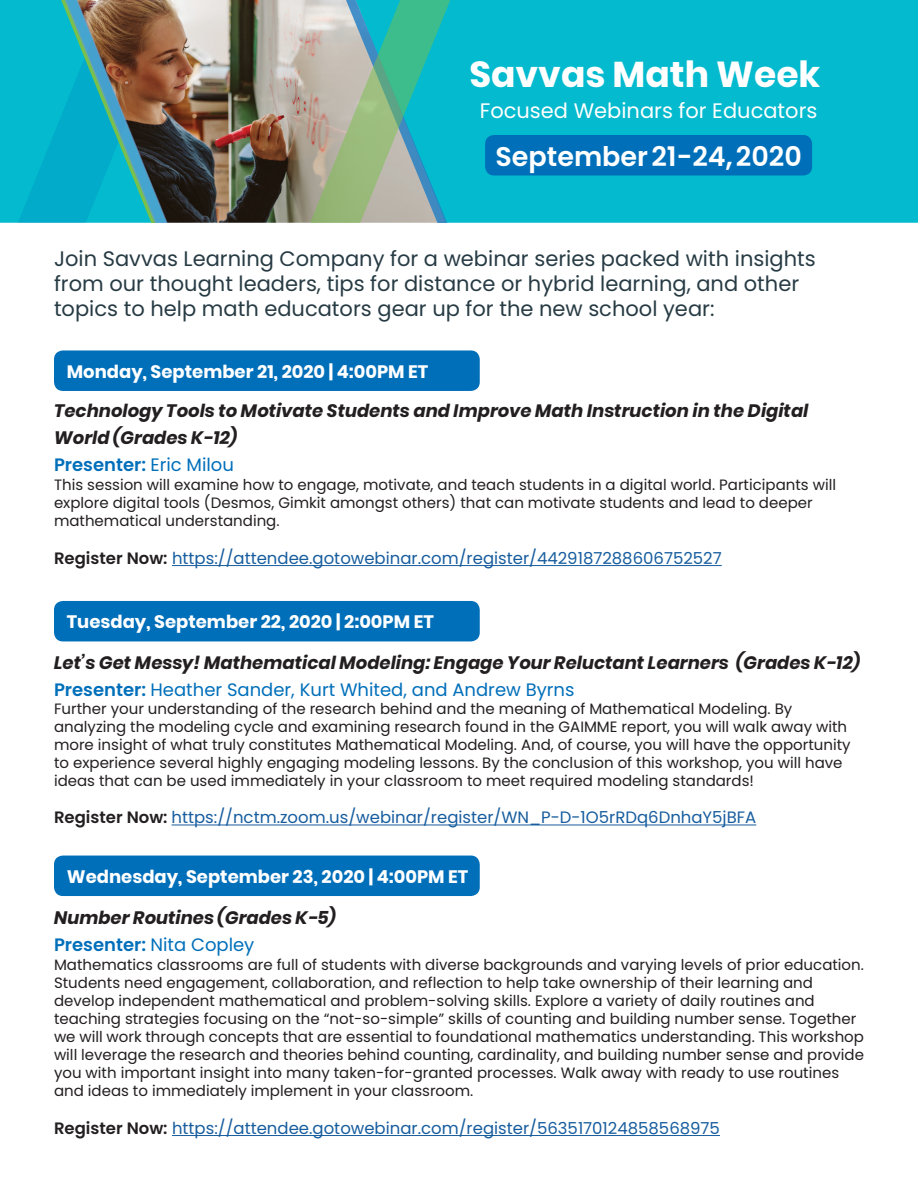
<style>
.page{position:relative;width:918px;height:1188px;background:#fff}
.page>*{position:absolute;margin:0;border:0;box-sizing:border-box;transform-origin:0 0}
.t1{font:700 36px "Poppins";color:#fff}
.t2{font:600 27px "Poppins";color:#fff}
.t3{font:21px/25.2px "Poppins";color:#273b44}
.t4{font:21px "Poppins";color:#fff}
.t5{font:italic 700 18px/27px "Poppins";color:#231f20}
.t6{font:700 18px "Poppins";color:#fff}
.t7{font:18px "Poppins";color:#006fba}
.t8{font:600 18px "Poppins";color:#006fba}
.t9{font:16.5px "Poppins";color:#175d9e}
.t10{font:15px/18px "Poppins";color:#231f20}
.s1{font-weight:400}
.s2{font-weight:600;color:#231f20}
.s3{font-weight:600}
</style>
<div class="page">
<div style="left:464px;top:0;width:454px;height:223px;background:#03bace"></div>
<img style="left:188px;top:0;width:115px;height:223px">
<svg style="left:0;top:0;width:188px;height:223px;background:#309096"></svg>
<svg style="left:303px;top:0;width:161px;height:223px;background:#6fb7a9"></svg>
<div style="left:485px;top:135px;width:327px;height:41px;background:#006fba;border-radius:9px"></div>
<hr style="left:172px;top:565px;width:550px;height:1px;background:#175d9e">
<hr style="left:172px;top:825px;width:584px;height:1px;background:#175d9e">
<hr style="left:172px;top:1135px;width:548px;height:1px;background:#175d9e">
<div style="left:54px;top:350px;width:426px;height:41px;background:#006fba;border-radius:9px"></div>
<div style="left:54px;top:856px;width:426px;height:40px;background:#006fba;border-radius:9px"></div>
<div style="left:54px;top:601px;width:426px;height:40px;background:#006fba;border-radius:9px"></div>
<p class="t1" style="left:469px;top:54px;width:353px">Savvas Math Week</p>
<p class="t4" style="left:480px;top:99px;width:339px">Focused Webinars for Educators</p>
<p class="t2" style="left:495px;top:141px;width:308px">September 21-24, 2020</p>
<p class="t3" style="left:54px;top:246px;width:763px">Join Savvas Learning Company for a webinar series packed with insights from our thought leaders, tips for distance or hybrid learning, and other topics to help math educators gear up for the new school year:</p>
<p class="t6" style="left:67px;top:361px;width:363px">Monday, September 21, 2020 | 4:00PM ET</p>
<p class="t5" style="left:54px;top:397px;width:756px">Technology Tools to Motivate Students and Improve Math Instruction in the Digital<br>World (Grades K-12)</p>
<p class="t8" style="left:54px;top:454px;width:182px">Presenter: <span class="s1">Eric Milou</span></p>
<p class="t10" style="left:54px;top:476px;width:784px">This session will examine how to engage, motivate, and teach students in a digital world. Participants will explore digital tools (Desmos, Gimkit amongst others) that can motivate students and lead to deeper mathematical understanding.</p>
<p class="t9" style="left:54px;top:549px;width:669px"><span class="s2">Register Now:</span> https://attendee.gotowebinar.com/register/4429187288606752527</p>
<p class="t6" style="left:67px;top:612px;width:368px">Tuesday, September 22, 2020 | 2:00PM ET</p>
<p class="t5" style="left:54px;top:649px;width:808px">Let’s Get Messy! Mathematical Modeling: Engage Your Reluctant Learners (Grades K-12)</p>
<p class="t7" style="left:54px;top:679px;width:522px"><span class="s3">Presenter:</span> Heather Sander, Kurt Whited, and Andrew Byrns</p>
<p class="t10" style="left:54px;top:699px;width:798px">Further your understanding of the research behind and the meaning of Mathematical Modeling. By analyzing the modeling cycle and examining research found in the GAIMME report, you will walk away with more insight of what truly constitutes Mathematical Modeling. And, of course, you will have the opportunity to experience several highly engaging modeling lessons. By the conclusion of this workshop, you will have ideas that can be used immediately in your classroom to meet required modeling standards!</p>
<p class="t9" style="left:54px;top:808px;width:704px"><span class="s2">Register Now:</span> https://nctm.zoom.us/webinar/register/WN_P-D-1O5rRDq6DnhaY5jBFA</p>
<p class="t6" style="left:67px;top:866px;width:403px">Wednesday, September 23, 2020 | 4:00PM ET</p>
<p class="t5" style="left:54px;top:904px;width:284px">Number Routines (Grades K-5)</p>
<p class="t8" style="left:54px;top:934px;width:202px">Presenter: <span class="s1">Nita Copley</span></p>
<p class="t10" style="left:54px;top:956px;width:812px">Mathematics classrooms are full of students with diverse backgrounds and varying levels of prior education.<br>Students need engagement, collaboration, and reflection to help take ownership of their learning and develop independent mathematical and problem-solving skills. Explore a variety of daily routines and teaching strategies focusing on the “not-so-simple” skills of counting and building number sense. Together we will work through concepts that are essential to foundational mathematics understanding. This workshop will leverage the research and theories behind counting, cardinality, and building number sense and provide you with important insight into many taken-for-granted processes. Walk away with ready to use routines and ideas to immediately implement in your classroom.</p>
<p class="t9" style="left:54px;top:1119px;width:668px"><span class="s2">Register Now:</span> https://attendee.gotowebinar.com/register/5635170124858568975</p>
</div>
